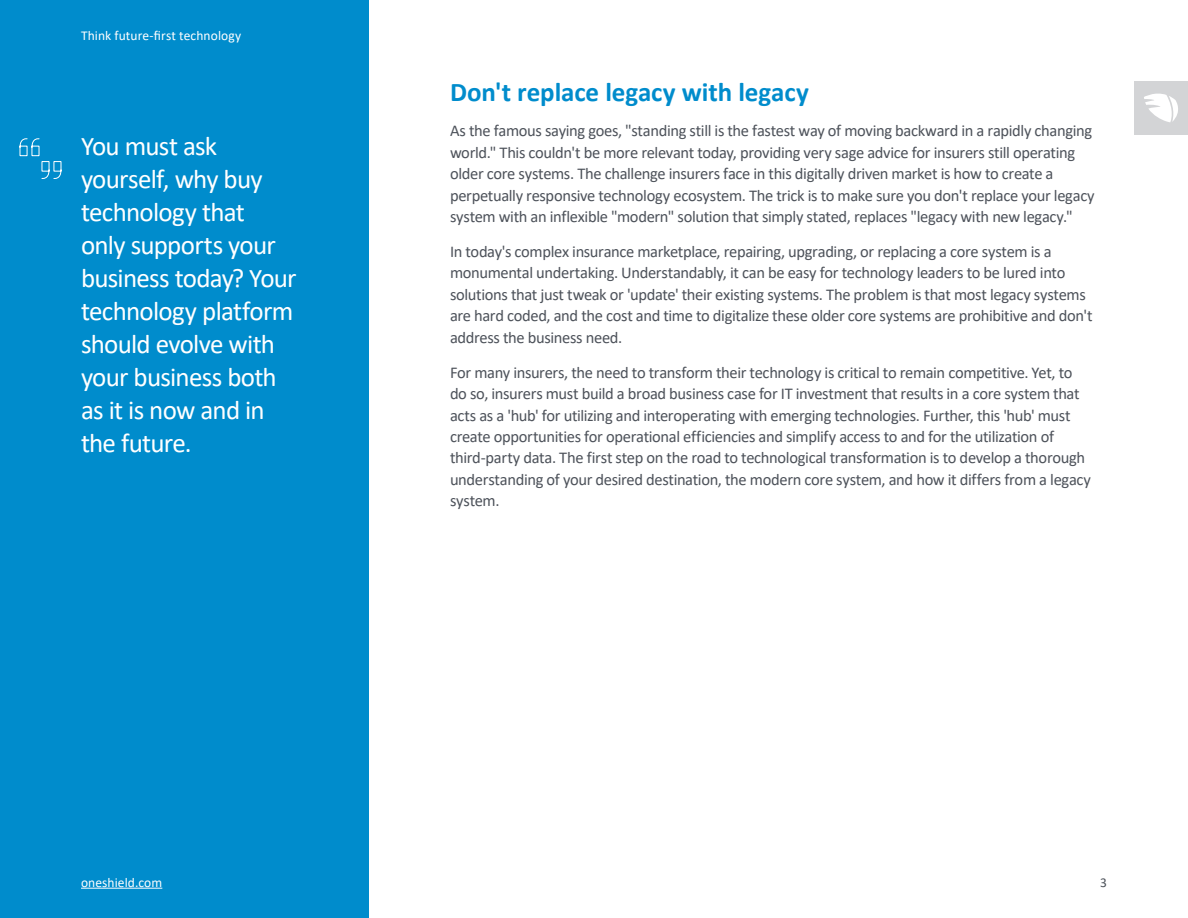
<style>
.page{position:relative;width:1188px;height:918px;background:#fff}
.page>*{position:absolute;margin:0;border:0;box-sizing:border-box;transform-origin:0 0}
.t1{font:27px/33px "Calibri";letter-spacing:-.025em;color:#fff}
.t2{font:700 27px "Calibri";letter-spacing:-.005em;color:#008ccc}
.t3{font:16.5px/21.5px "Calibri";letter-spacing:-.02em;color:#4d525a}
.t4{font:13.5px "Calibri";letter-spacing:.01em;color:#fff}
.t5{font:13.5px "Calibri";color:#4d525a}
</style>
<div class="page">
<div style="left:0;top:0;width:369px;height:918px;background:#008ccc"></div>
<svg style="left:19px;top:138px;width:43px;height:41px"></svg>
<div style="left:1134px;top:81px;width:54px;height:54px;background:#d3d4d6"></div>
<svg style="left:1144px;top:93px;width:34px;height:29px"></svg>
<hr style="left:81px;top:888px;width:81px;height:1px;background:#fff">
<p class="t4" style="left:81px;top:26px;width:162px">Think future-first technology</p>
<h1 class="t1" style="left:81px;top:129px;width:217px">You must ask yourself, why buy technology that<br>only supports your business today? Your technology platform should evolve with your business both as it is now and in the future.</h1>
<p class="t4" style="left:81px;top:873px;width:83px">oneshield.com</p>
<h1 class="t2" style="left:450px;top:73px;width:360px">Don't replace legacy with legacy</h1>
<p class="t3" style="left:450px;top:120px;width:646px">As the famous saying goes, "standing still is the fastest way of moving backward in a rapidly changing world." This couldn't be more relevant today, providing very sage advice for insurers still operating older core systems. The challenge insurers face in this digitally driven market is how to create a perpetually responsive technology ecosystem. The trick is to make sure you don't replace your legacy system with an inflexible "modern" solution that simply stated, replaces "legacy with new legacy."</p>
<p class="t3" style="left:450px;top:240px;width:644px">In today's complex insurance marketplace, repairing, upgrading, or replacing a core system is a monumental undertaking. Understandably, it can be easy for technology leaders to be lured into solutions that just tweak or 'update' their existing systems. The problem is that most legacy systems are hard coded, and the cost and time to digitalize these older core systems are prohibitive and don't address the business need.</p>
<p class="t3" style="left:450px;top:361px;width:643px">For many insurers, the need to transform their technology is critical to remain competitive. Yet, to do so, insurers must build a broad business case for IT investment that results in a core system that acts as a 'hub' for utilizing and interoperating with emerging technologies. Further, this 'hub' must create opportunities for operational efficiencies and simplify access to and for the utilization of third-party data. The first step on the road to technological transformation is to develop a thorough understanding of your desired destination, the modern core system, and how it differs from a legacy system.</p>
<p class="t5" style="left:1100px;top:873px;width:8px">3</p>
</div>
